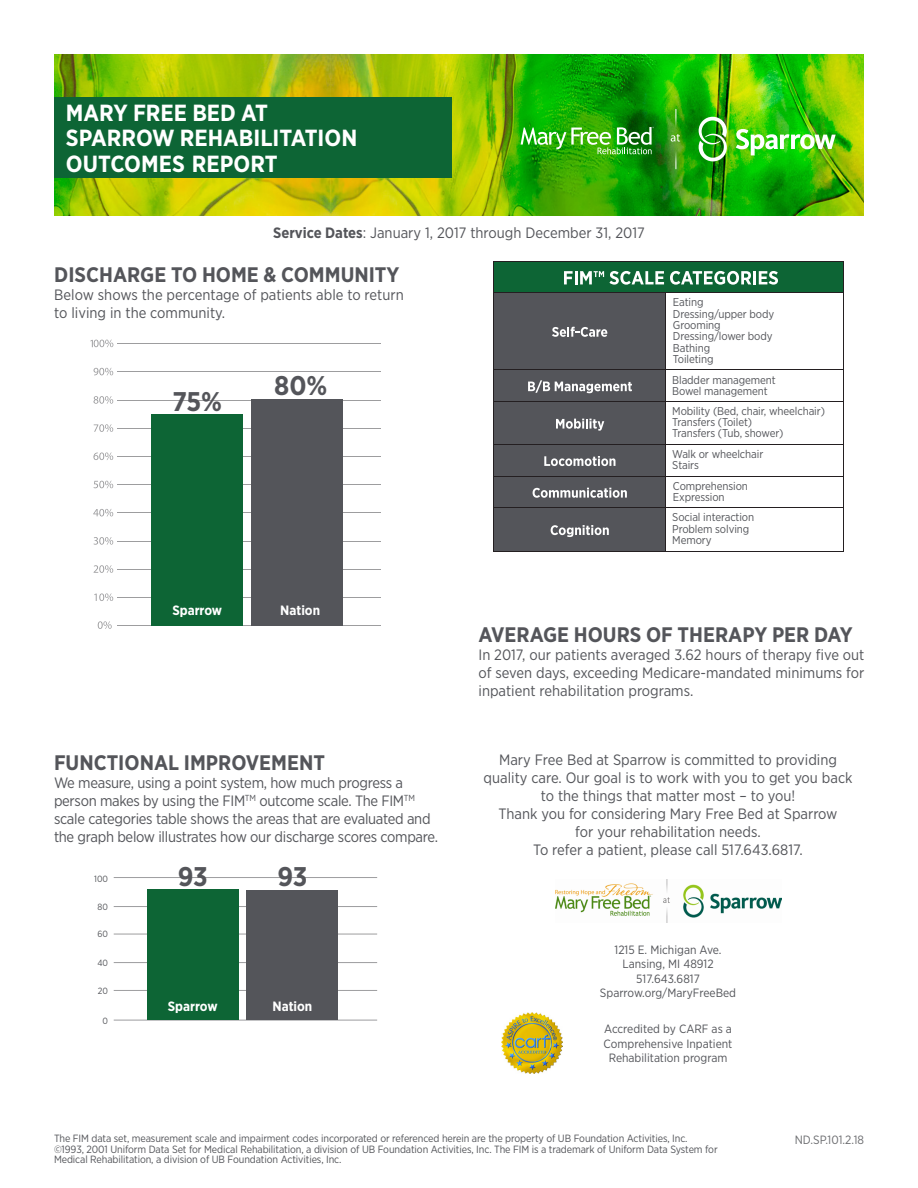
<style>
.page{position:relative;width:918px;height:1188px;background:#fff}
.page>*{position:absolute;margin:0;border:0;box-sizing:border-box;transform-origin:0 0}
.t1{font:700 27px "Gotham Narrow";letter-spacing:-.01em;color:#54555a}
.t2{font:700 23.4px/25.7px "Gotham Narrow";color:#fff}
.t3{font:700 21px "Gotham Narrow";color:#54555a}
.t4{font:15px/18px "Gotham Narrow";color:#54555a;text-align:center}
.t5{font:15px/18px "Gotham Narrow";letter-spacing:-.02em;color:#54555a}
.t6{font:700 13.5px "Gotham Narrow";color:#fff}
.t7{font:12px/14.4px "Gotham Narrow";color:#54555a;text-align:center}
.t8{font:12px "Gotham Narrow";color:#6c6d70}
.t9{font:11.4px "Gotham Narrow";letter-spacing:-.01em;color:#54555a}
.t10{font:10.5px/10.5px "Gotham Narrow";letter-spacing:-.01em;color:#54555a}
.t11{font:9px "Gotham Narrow";color:#54555a}
.s1{font-weight:700}
</style>
<div class="page">
<img style="left:54px;top:54px;width:810px;height:162px">
<div style="left:54px;top:97px;width:397px;height:80px;background:#0d6535"></div>
<img style="left:736px;top:129px;width:100px;height:26px">
<svg style="left:699px;top:117px;width:28px;height:44px"></svg>
<svg style="left:521px;top:127px;width:133px;height:27px;background:#53b641"></svg>
<svg style="left:671px;top:109px;width:9px;height:60px"></svg>
<svg style="left:98px;top:621px;width:14px;height:8px"></svg>
<svg style="left:94px;top:565px;width:19px;height:8px"></svg>
<svg style="left:93px;top:509px;width:20px;height:7px"></svg>
<svg style="left:93px;top:453px;width:20px;height:7px"></svg>
<svg style="left:94px;top:396px;width:19px;height:8px"></svg>
<svg style="left:94px;top:368px;width:19px;height:7px"></svg>
<svg style="left:90px;top:340px;width:23px;height:7px"></svg>
<svg style="left:94px;top:593px;width:19px;height:8px"></svg>
<svg style="left:94px;top:537px;width:19px;height:8px"></svg>
<svg style="left:94px;top:481px;width:19px;height:7px"></svg>
<svg style="left:94px;top:424px;width:19px;height:8px"></svg>
<hr style="left:118px;top:343px;width:263px;height:1px;background:#9d9d9f">
<hr style="left:118px;top:371px;width:263px;height:1px;background:#9d9d9f">
<hr style="left:118px;top:400px;width:263px;height:1px;background:#9d9d9f">
<hr style="left:118px;top:428px;width:263px;height:1px;background:#9d9d9f">
<hr style="left:118px;top:456px;width:263px;height:1px;background:#9d9d9f">
<hr style="left:118px;top:484px;width:263px;height:1px;background:#9d9d9f">
<hr style="left:118px;top:512px;width:263px;height:1px;background:#9d9d9f">
<hr style="left:118px;top:541px;width:263px;height:1px;background:#9d9d9f">
<hr style="left:118px;top:569px;width:263px;height:1px;background:#9d9d9f">
<hr style="left:118px;top:597px;width:263px;height:1px;background:#9d9d9f">
<hr style="left:118px;top:625px;width:263px;height:1px;background:#9d9d9f">
<div style="left:251px;top:400px;width:92px;height:226px;background:#54555a"></div>
<div style="left:152px;top:415px;width:91px;height:211px;background:#0d6535"></div>
<div style="left:494px;top:261px;width:350px;height:32px;background:#0d6535"></div>
<div style="left:494px;top:293px;width:171px;height:258px;background:#54555a"></div>
<hr style="left:493px;top:261px;width:173px;height:1px;background:#241f21">
<hr style="left:493px;top:261px;width:1px;height:31px;background:#241f21">
<hr style="left:666px;top:261px;width:178px;height:1px;background:#241f21">
<hr style="left:843px;top:261px;width:1px;height:31px;background:#241f21">
<hr style="left:493px;top:292px;width:173px;height:1px;background:#241f21">
<hr style="left:493px;top:293px;width:1px;height:77px;background:#241f21">
<hr style="left:666px;top:292px;width:178px;height:1px;background:#241f21">
<hr style="left:665px;top:293px;width:1px;height:77px;background:#241f21">
<hr style="left:843px;top:293px;width:1px;height:77px;background:#241f21">
<hr style="left:493px;top:369px;width:173px;height:1px;background:#241f21">
<hr style="left:493px;top:370px;width:1px;height:31px;background:#241f21">
<hr style="left:666px;top:369px;width:178px;height:1px;background:#241f21">
<hr style="left:665px;top:370px;width:1px;height:31px;background:#241f21">
<hr style="left:843px;top:370px;width:1px;height:31px;background:#241f21">
<hr style="left:493px;top:401px;width:173px;height:1px;background:#241f21">
<hr style="left:493px;top:402px;width:1px;height:42px;background:#241f21">
<hr style="left:666px;top:401px;width:178px;height:1px;background:#241f21">
<hr style="left:665px;top:402px;width:1px;height:42px;background:#241f21">
<hr style="left:843px;top:402px;width:1px;height:42px;background:#241f21">
<hr style="left:493px;top:444px;width:173px;height:1px;background:#241f21">
<hr style="left:493px;top:445px;width:1px;height:31px;background:#241f21">
<hr style="left:666px;top:444px;width:178px;height:1px;background:#241f21">
<hr style="left:665px;top:445px;width:1px;height:31px;background:#241f21">
<hr style="left:843px;top:445px;width:1px;height:31px;background:#241f21">
<hr style="left:493px;top:476px;width:173px;height:1px;background:#241f21">
<hr style="left:493px;top:477px;width:1px;height:31px;background:#241f21">
<hr style="left:666px;top:476px;width:178px;height:1px;background:#241f21">
<hr style="left:665px;top:477px;width:1px;height:31px;background:#241f21">
<hr style="left:843px;top:477px;width:1px;height:31px;background:#241f21">
<hr style="left:493px;top:507px;width:173px;height:1px;background:#241f21">
<hr style="left:493px;top:508px;width:1px;height:43px;background:#241f21">
<hr style="left:666px;top:507px;width:178px;height:1px;background:#241f21">
<hr style="left:665px;top:508px;width:1px;height:43px;background:#241f21">
<hr style="left:843px;top:508px;width:1px;height:43px;background:#241f21">
<hr style="left:493px;top:551px;width:173px;height:1px;background:#241f21">
<hr style="left:666px;top:551px;width:178px;height:1px;background:#241f21">
<svg style="left:564px;top:271px;width:100px;height:14px"></svg>
<svg style="left:670px;top:271px;width:108px;height:14px"></svg>
<svg style="left:552px;top:327px;width:55px;height:10px"></svg>
<svg style="left:528px;top:380px;width:104px;height:13px"></svg>
<svg style="left:556px;top:419px;width:48px;height:12px"></svg>
<svg style="left:544px;top:456px;width:71px;height:10px"></svg>
<svg style="left:533px;top:488px;width:94px;height:10px"></svg>
<svg style="left:551px;top:525px;width:58px;height:12px"></svg>
<hr style="left:114px;top:1020px;width:263px;height:1px;background:#9d9d9f">
<hr style="left:114px;top:877px;width:263px;height:1px;background:#9d9d9f">
<hr style="left:114px;top:906px;width:263px;height:1px;background:#9d9d9f">
<hr style="left:114px;top:934px;width:263px;height:1px;background:#9d9d9f">
<hr style="left:114px;top:962px;width:263px;height:1px;background:#9d9d9f">
<hr style="left:114px;top:990px;width:263px;height:1px;background:#9d9d9f">
<div style="left:147px;top:889px;width:91px;height:131px;background:#0d6535"></div>
<div style="left:247px;top:890px;width:91px;height:130px;background:#54555a"></div>
<img style="left:501px;top:1012px;width:61px;height:61px">
<img style="left:555px;top:879px;width:226px;height:43px">
<p class="t2" style="left:66px;top:99px;width:293px">MARY FREE BED AT<br>SPARROW REHABILITATION<br>OUTCOMES REPORT</p>
<p class="t4" style="left:273px;top:223px;width:373px"><span class="s1">Service Dates</span>: January 1, 2017 through December 31, 2017</p>
<p class="t3" style="left:54px;top:262px;width:347px">DISCHARGE TO HOME &amp; COMMUNITY</p>
<p class="t4" style="left:54px;top:286px;width:351px;text-align:left">Below shows the percentage of patients able to return to living in the community.</p>
<p class="t1" style="left:172px;top:384px;width:51px">75%</p>
<p class="t1" style="left:274px;top:368px;width:55px">80%</p>
<p class="t6" style="left:172px;top:601px;width:51px">Sparrow</p>
<p class="t6" style="left:280px;top:601px;width:41px">Nation</p>
<p class="t9" style="left:673px;top:295px;width:32px">Eating</p>
<p class="t9" style="left:673px;top:306px;width:103px">Dressing/upper body</p>
<p class="t9" style="left:673px;top:318px;width:49px">Grooming</p>
<p class="t9" style="left:673px;top:329px;width:101px">Dressing/lower body</p>
<p class="t9" style="left:673px;top:340px;width:39px">Bathing</p>
<p class="t9" style="left:673px;top:352px;width:42px">Toileting</p>
<p class="t9" style="left:672px;top:373px;width:105px">Bladder management</p>
<p class="t9" style="left:672px;top:384px;width:97px">Bowel management</p>
<p class="t9" style="left:672px;top:404px;width:154px">Mobility (Bed, chair, wheelchair)</p>
<p class="t9" style="left:672px;top:415px;width:81px">Transfers (Toilet)</p>
<p class="t9" style="left:672px;top:426px;width:113px">Transfers (Tub, shower)</p>
<p class="t9" style="left:672px;top:447px;width:93px">Walk or wheelchair</p>
<p class="t9" style="left:672px;top:458px;width:28px">Stairs</p>
<p class="t9" style="left:673px;top:479px;width:77px">Comprehension</p>
<p class="t9" style="left:673px;top:490px;width:53px">Expression</p>
<p class="t9" style="left:672px;top:510px;width:83px">Social interaction</p>
<p class="t9" style="left:672px;top:521px;width:79px">Problem solving</p>
<p class="t9" style="left:672px;top:533px;width:41px">Memory</p>
<p class="t3" style="left:54px;top:749px;width:272px">FUNCTIONAL IMPROVEMENT</p>
<p class="t5" style="left:54px;top:773px;width:386px">We measure, using a point system, how much progress a person makes by using the FIM<sup>TM</sup> outcome scale. The FIM<sup>TM </sup>scale categories table shows the areas that are evaluated and the graph below illustrates how our discharge scores compare.</p>
<p class="t11" style="left:94px;top:873px;width:15px">100</p>
<p class="t11" style="left:98px;top:901px;width:12px">80</p>
<p class="t11" style="left:97px;top:929px;width:12px">60</p>
<p class="t11" style="left:97px;top:957px;width:12px">40</p>
<p class="t11" style="left:98px;top:985px;width:12px">20</p>
<p class="t11" style="left:103px;top:1015px;width:7px">0</p>
<p class="t1" style="left:178px;top:860px;width:32px">93</p>
<p class="t1" style="left:277px;top:860px;width:32px">93</p>
<p class="t6" style="left:168px;top:997px;width:51px">Sparrow</p>
<p class="t6" style="left:273px;top:997px;width:41px">Nation</p>
<p class="t3" style="left:479px;top:621px;width:376px">AVERAGE HOURS OF THERAPY PER DAY</p>
<p class="t4" style="left:479px;top:645px;width:387px;text-align:justify">In 2017, our patients averaged 3.62 hours of therapy five out of seven days, exceeding Medicare-mandated minimums for inpatient rehabilitation programs.</p>
<p class="t4" style="left:484px;top:750px;width:371px">Mary Free Bed at Sparrow is committed to providing quality care. Our goal is to work with you to get you back to the things that matter most – to you!</p>
<p class="t4" style="left:499px;top:804px;width:341px">Thank you for considering Mary Free Bed at Sparrow for your rehabilitation needs.<br>To refer a patient, please call 517.643.6817.</p>
<p class="t7" style="left:615px;top:942px;width:108px">1215 E. Michigan Ave.</p>
<p class="t7" style="left:623px;top:957px;width:93px">Lansing, MI 48912</p>
<p class="t7" style="left:636px;top:971px;width:65px">517.643.6817</p>
<p class="t7" style="left:600px;top:986px;width:138px">Sparrow.org/MaryFreeBed</p>
<p class="t7" style="left:604px;top:1022px;width:130px">Accredited by CARF as a<br>Comprehensive Inpatient<br>Rehabilitation program</p>
<p class="t10" style="left:54px;top:1133px;width:635px">The FIM data set, measurement scale and impairment codes incorporated or referenced herein are the property of UB Foundation Activities, Inc.</p>
<p class="t8" style="left:795px;top:1132px;width:71px">ND.SP.101.2.18</p>
<p class="t10" style="left:54px;top:1144px;width:665px">©1993, 2001 Uniform Data Set for Medical Rehabilitation, a division of UB Foundation Activities, Inc. The FIM is a trademark of Uniform Data System for<br>Medical Rehabilitation, a division of UB Foundation Activities, Inc.</p>
</div>
